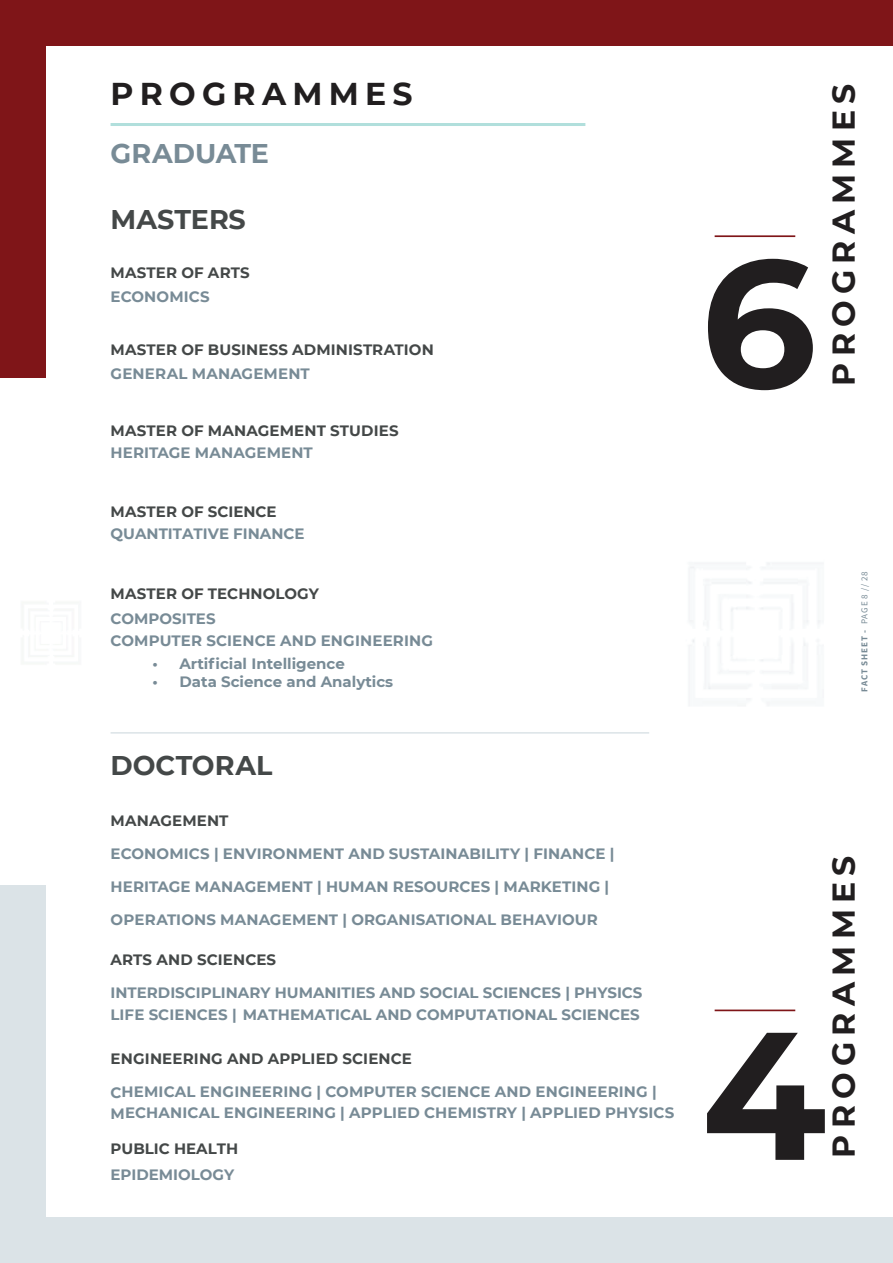
<style>
.page{position:relative;width:893px;height:1263px;background:#fff}
.page>*{position:absolute;margin:0;border:0;box-sizing:border-box;transform-origin:0 0}
.t1{font:700 181.5px "Montserrat";color:#211e1f}
.t2{font:700 31.5px "Montserrat";letter-spacing:.2em;color:#211e1f}
.t3{font:700 27px "Montserrat";color:#444848}
.t4{font:700 27px "Montserrat";color:#788b96}
.t5{font:700 15px/21px "Montserrat";letter-spacing:.005em;color:#788b96}
.t6{font:700 15px "Montserrat";letter-spacing:.01em;color:#444848}
.t7{font:700 9px "Source Sans Pro";letter-spacing:.1em;color:#788b96}
.s1{font-weight:400}
</style>
<div class="page">
<div style="left:0;top:0;width:893px;height:377px;background:#7f1518"></div>
<div style="left:0;top:886px;width:893px;height:377px;background:#dbe3e7"></div>
<div style="left:46px;top:46px;width:847px;height:1170px;background:#fff"></div>
<hr style="left:111px;top:123px;width:474px;height:3px;background:#b1dfdc">
<hr style="left:111px;top:732px;width:538px;height:2px;background:#dbe3e7">
<hr style="left:715px;top:235px;width:80px;height:2px;background:#7f1518">
<hr style="left:715px;top:1009px;width:80px;height:2px;background:#7f1518">
<h2 class="t2" style="left:111px;top:72px;width:304px">PROGRAMMES</h2>
<h3 class="t4" style="left:111px;top:134px;width:160px">GRADUATE</h3>
<h3 class="t3" style="left:111px;top:200px;width:137px">MASTERS</h3>
<p class="t6" style="left:111px;top:262px;width:141px">MASTER OF ARTS</p>
<p class="t5" style="left:111px;top:286px;width:101px">ECONOMICS</p>
<p class="t6" style="left:111px;top:339px;width:325px">MASTER OF BUSINESS ADMINISTRATION</p>
<p class="t5" style="left:111px;top:362px;width:201px">GENERAL MANAGEMENT</p>
<p class="t6" style="left:111px;top:420px;width:290px">MASTER OF MANAGEMENT STUDIES</p>
<p class="t5" style="left:111px;top:442px;width:204px">HERITAGE MANAGEMENT</p>
<p class="t6" style="left:111px;top:501px;width:168px">MASTER OF SCIENCE</p>
<p class="t5" style="left:111px;top:523px;width:196px">QUANTITATIVE FINANCE</p>
<p class="t6" style="left:111px;top:583px;width:210px">MASTER OF TECHNOLOGY</p>
<p class="t5" style="left:111px;top:629px;width:324px">COMPUTER SCIENCE AND ENGINEERING</p>
<p class="t5" style="left:152px;top:652px;width:194px">• Artificial Intelligence</p>
<p class="t5" style="left:152px;top:670px;width:242px">• Data Science and Analytics</p>
<p class="t5" style="left:111px;top:607px;width:107px">COMPOSITES</p>
<h3 class="t3" style="left:111px;top:746px;width:163px">DOCTORAL</h3>
<p class="t6" style="left:111px;top:810px;width:119px">MANAGEMENT</p>
<p class="t5" style="left:111px;top:842px;width:505px">ECONOMICS | ENVIRONMENT AND SUSTAINABILITY | FINANCE |</p>
<p class="t5" style="left:111px;top:875px;width:500px">HERITAGE MANAGEMENT | HUMAN RESOURCES | MARKETING |</p>
<p class="t5" style="left:111px;top:908px;width:489px">OPERATIONS MANAGEMENT | ORGANISATIONAL BEHAVIOUR</p>
<p class="t6" style="left:111px;top:949px;width:167px">ARTS AND SCIENCES</p>
<p class="t5" style="left:111px;top:982px;width:533px">INTERDISCIPLINARY HUMANITIES AND SOCIAL SCIENCES | PHYSICS</p>
<p class="t5" style="left:111px;top:1004px;width:531px">LIFE SCIENCES | MATHEMATICAL AND COMPUTATIONAL SCIENCES</p>
<p class="t6" style="left:111px;top:1048px;width:303px">ENGINEERING AND APPLIED SCIENCE</p>
<p class="t5" style="left:111px;top:1081px;width:565px">CHEMICAL ENGINEERING | COMPUTER SCIENCE AND ENGINEERING |<br>MECHANICAL ENGINEERING | APPLIED CHEMISTRY | APPLIED PHYSICS</p>
<p class="t6" style="left:111px;top:1137px;width:129px">PUBLIC HEALTH</p>
<p class="t5" style="left:111px;top:1163px;width:125px">EPIDEMIOLOGY</p>
<h2 class="t2" style="left:821px;top:386px;width:304px;rotate:-90deg">PROGRAMMES</h2>
<h1 class="t1" style="left:701px;top:193px;width:117px">6</h1>
<h1 class="t1" style="left:731px;top:193px;width:109px">5</h1>
<p class="t7" style="left:858px;top:692px;width:122px;rotate:-90deg">FACT SHEET - <span class="s1">PAGE 8 // 28</span></p>
<h2 class="t2" style="left:821px;top:1158px;width:304px;rotate:-90deg">PROGRAMMES</h2>
<h1 class="t1" style="left:701px;top:964px;width:127px">4</h1>
<h1 class="t1" style="left:731px;top:964px;width:109px">3</h1>
</div>
